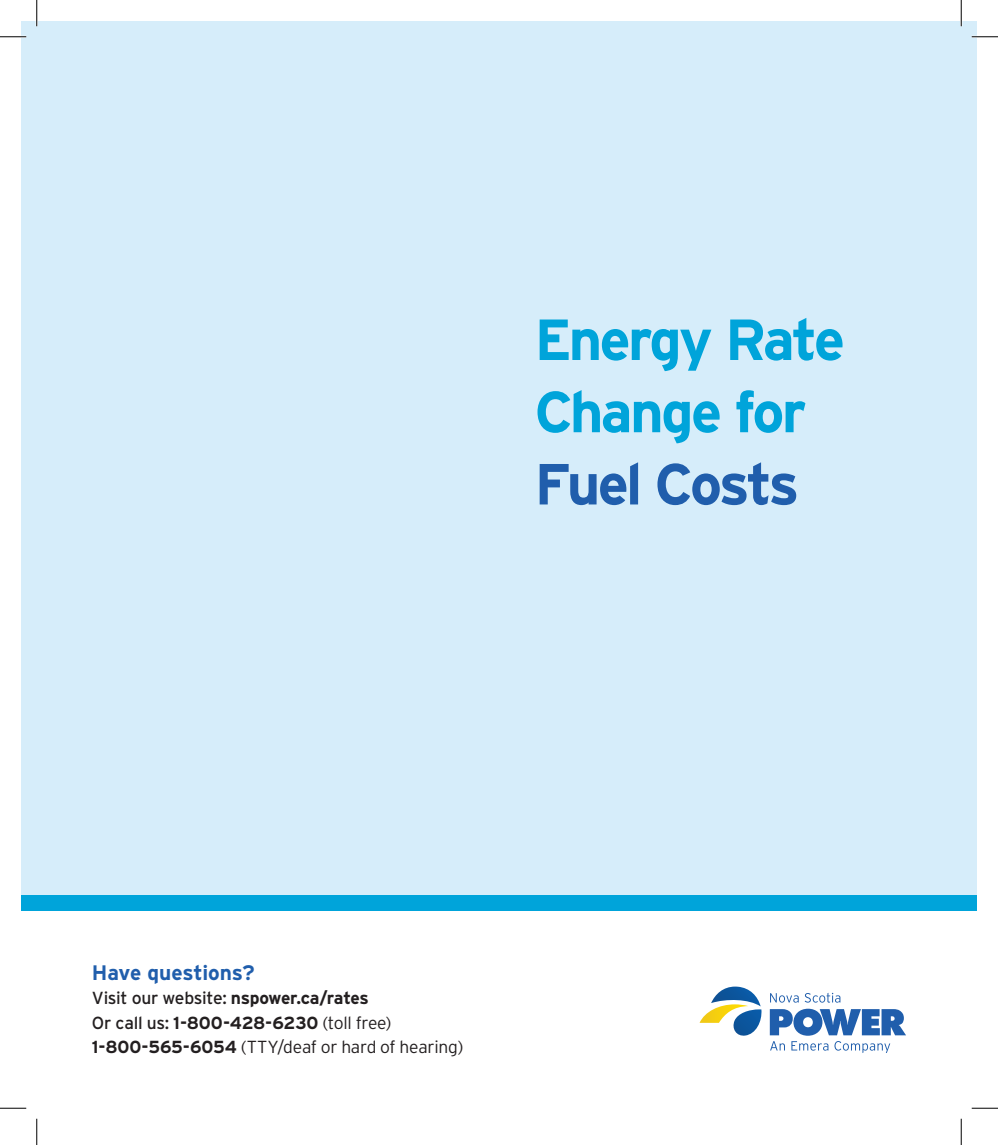
<style>
.page{position:relative;width:998px;height:1145px;background:#fff}
.page>*{position:absolute;margin:0;border:0;box-sizing:border-box;transform-origin:0 0}
.t1{font:700 57.75px/72.3px "Interstate";letter-spacing:-.05em;color:#00a4da}
.t2{font:700 57.75px "Interstate";letter-spacing:-.055em;color:#205eac}
.t3{font:700 21px "Interstate";letter-spacing:-.01em;color:#205eac}
.t4{font:700 17.5px/24.5px "Interstate";letter-spacing:-.015em;color:#231f20}
.s1{font-weight:400}
.s2{font-weight:300}
</style>
<div class="page">
<div style="left:21px;top:21px;width:956px;height:889px;background:#d6edfa"></div>
<div style="left:21px;top:895px;width:956px;height:15px;background:#00a4da"></div>
<svg style="left:770px;top:1008px;width:136px;height:27px"></svg>
<svg style="left:770px;top:1041px;width:15px;height:9px"></svg>
<svg style="left:791px;top:1041px;width:37px;height:9px"></svg>
<svg style="left:834px;top:1041px;width:56px;height:12px"></svg>
<svg style="left:770px;top:993px;width:28px;height:9px"></svg>
<svg style="left:804px;top:992px;width:36px;height:10px"></svg>
<svg style="left:699px;top:986px;width:63px;height:50px"></svg>
<hr style="left:0;top:36px;width:26px;height:2px;background:#fff">
<hr style="left:971px;top:36px;width:27px;height:2px;background:#fff">
<hr style="left:36px;top:0;width:2px;height:26px;background:#fff">
<hr style="left:960px;top:0;width:2px;height:26px;background:#fff">
<svg style="left:0;top:36px;width:26px;height:1px"></svg>
<svg style="left:971px;top:36px;width:27px;height:1px"></svg>
<svg style="left:0;top:1107px;width:26px;height:1px"></svg>
<svg style="left:971px;top:1107px;width:27px;height:1px"></svg>
<svg style="left:36px;top:0;width:1px;height:26px"></svg>
<svg style="left:36px;top:1118px;width:1px;height:26px"></svg>
<svg style="left:961px;top:0;width:1px;height:26px"></svg>
<svg style="left:961px;top:1118px;width:1px;height:26px"></svg>
<h1 class="t1" style="left:534px;top:303px;width:312px">Energy Rate<br>Change for</h1>
<h1 class="t2" style="left:534px;top:452px;width:266px">Fuel Costs</h1>
<p class="t3" style="left:92px;top:960px;width:164px">Have questions?</p>
<p class="t4" style="left:92px;top:985px;width:373px"><span class="s1">Visit our website:</span> nspower.ca/rates<br><span class="s1">Or call us:</span> 1-800-428-6230 <span class="s2">(toll free)<br></span>1-800-565-6054 <span class="s2">(TTY/deaf or hard of hearing)</span></p>
</div>
